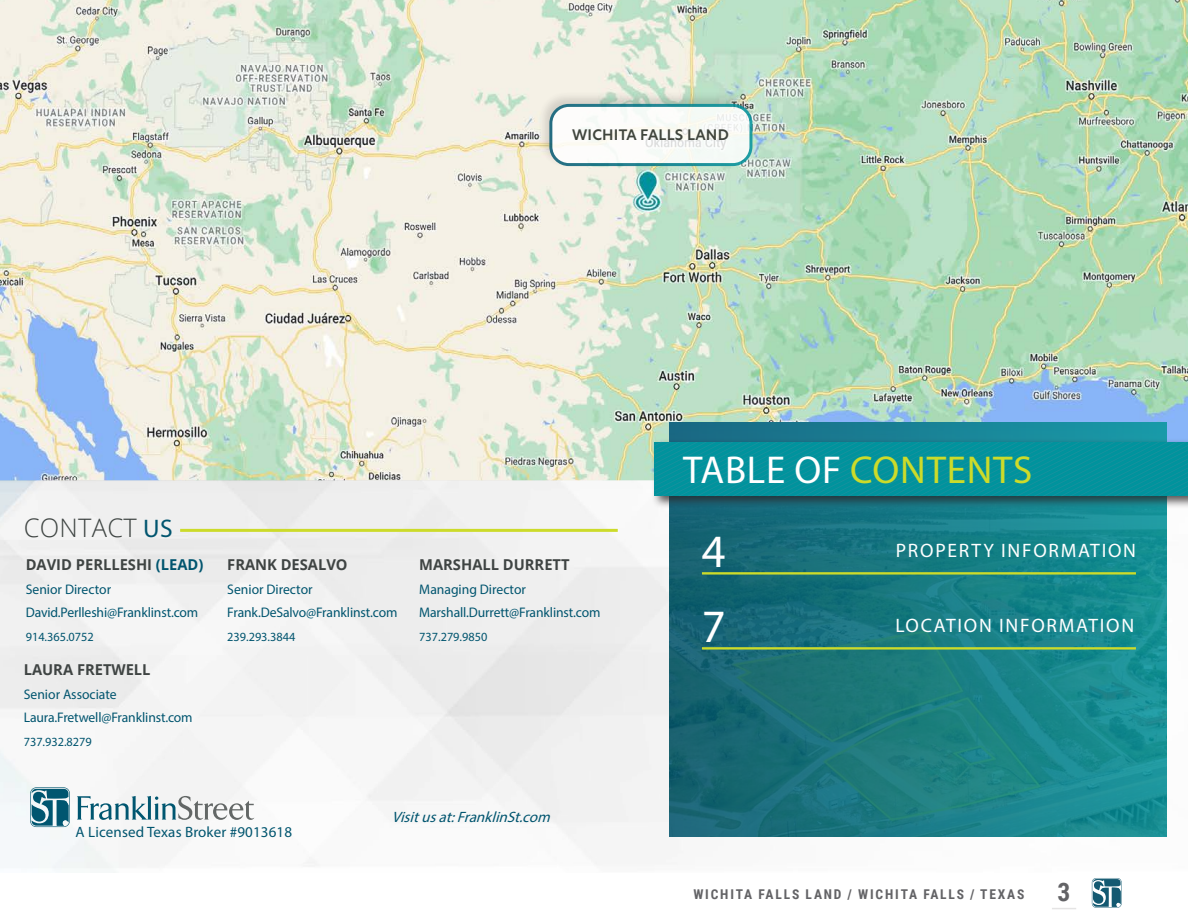
<style>
.page{position:relative;width:1188px;height:918px;background:#fff}
.page>*{position:absolute;margin:0;border:0;box-sizing:border-box;transform-origin:0 0}
.t1{font:46.5px "Myriad Pro";color:#fff}
.t2{font:39px "Myriad Pro";letter-spacing:.02em;color:#ccdb2a}
.t3{font:300 25.5px "Open Sans";letter-spacing:.01em;color:#3f4543}
.t4{font:700 25.5px "Roboto Condensed";color:#636366}
.Tittle_Style_Small{font:19.5px "Myriad Pro";letter-spacing:.09em;color:#fff}
.t5{font:700 15px "Open Sans";color:#3f4443}
.t6{font:15px "Myriad Pro";letter-spacing:.01em;color:#01556f}
.t7{font:italic 15px "Myriad Pro";color:#01556f}
.t8{font:500 15px "Rustica";letter-spacing:.02em;color:#40453d}
.t9{font:13.95px "Myriad Pro";letter-spacing:-.01em;color:#01556f}
.t10{font:700 13.5px "Roboto Condensed";letter-spacing:.135em;color:#636366}
.t11{font:12.6px "Myriad Pro";color:#01556f}
.s1{font-family:"Myriad Pro";font-weight:400;color:#01556f}
.s2{color:#01556f}
.s3{color:#fff}
</style>
<div class="page">
<svg style="left:1052px;top:908px;width:24px;height:1px"></svg>
<svg style="left:1092px;top:878px;width:30px;height:30px"></svg>
<img style="left:0;top:0;width:1188px;height:869px">
<svg style="left:669px;top:422px;width:497px;height:415px;background:#187a82"></svg>
<hr style="left:702px;top:572px;width:434px;height:3px;background:#ccdb2a">
<div style="left:651px;top:439px;width:537px;height:70px;background:#231f20;opacity:.75"></div>
<svg style="left:654px;top:442px;width:534px;height:54px;background:#04929d"></svg>
<hr style="left:702px;top:647px;width:434px;height:3px;background:#ccdb2a">
<hr style="left:180px;top:529px;width:438px;height:3px;background:#ccdb2a">
<div style="left:537px;top:90px;width:219px;height:79px;background:#231f20;opacity:.19"></div>
<div style="left:551px;top:105px;width:200px;height:60px;background:#fbfbf8;border-radius:18px"></div>
<div style="left:549px;top:104px;width:203px;height:62px;border:3px solid #fff;border-radius:18px"></div>
<svg style="left:77px;top:796px;width:177px;height:24px"></svg>
<svg style="left:30px;top:787px;width:40px;height:40px"></svg>
<p class="t8" style="left:572px;top:122px;width:158px">WICHITA FALLS LAND</p>
<p class="t3" style="left:24px;top:510px;width:151px">CONTACT <span class="s1">US</span></p>
<p class="t5" style="left:26px;top:554px;width:179px">DAVID PERLLESHI <span class="s2">(LEAD)</span></p>
<p class="t9" style="left:26px;top:580px;width:87px">Senior Director</p>
<p class="t9" style="left:26px;top:604px;width:174px">David.Perlleshi@Franklinst.com</p>
<p class="t11" style="left:26px;top:629px;width:70px">914.365.0752</p>
<p class="t5" style="left:24px;top:659px;width:128px">LAURA FRETWELL</p>
<p class="t9" style="left:24px;top:685px;width:94px">Senior Associate</p>
<p class="t9" style="left:24px;top:709px;width:170px">Laura.Fretwell@Franklinst.com</p>
<p class="t11" style="left:24px;top:734px;width:70px">737.932.8279</p>
<p class="t5" style="left:227px;top:554px;width:122px">FRANK DESALVO</p>
<p class="t9" style="left:227px;top:580px;width:87px">Senior Director</p>
<p class="t9" style="left:227px;top:604px;width:172px">Frank.DeSalvo@Franklinst.com</p>
<p class="t11" style="left:227px;top:629px;width:70px">239.293.3844</p>
<p class="t5" style="left:419px;top:554px;width:152px">MARSHALL DURRETT</p>
<p class="t9" style="left:419px;top:580px;width:108px">Managing Director</p>
<p class="t9" style="left:419px;top:604px;width:183px">Marshall.Durrett@Franklinst.com</p>
<p class="t11" style="left:419px;top:629px;width:70px">737.279.9850</p>
<p class="t7" style="left:392px;top:808px;width:164px">Visitusat:FranklinSt.com</p>
<p class="t6" style="left:76px;top:823px;width:218px">A Licensed Texas Broker #9013618</p>
<p class="t2" style="left:683px;top:446px;width:351px"><span class="s3">TABLE OF</span> CONTENTS</p>
<p class="t1" style="left:702px;top:523px;width:25px">4</p>
<p class="Tittle_Style_Small" style="left:896px;top:538px;width:242px">PROPERTY INFORMATION</p>
<p class="t1" style="left:702px;top:598px;width:25px">7</p>
<p class="Tittle_Style_Small" style="left:895px;top:613px;width:240px">LOCATION INFORMATION</p>
<p class="t10" style="left:693px;top:885px;width:333px">WICHITA FALLS LAND / WICHITA FALLS / TEXAS</p>
<h3 class="t4" style="left:1058px;top:874px;width:14px">3</h3>
</div>
